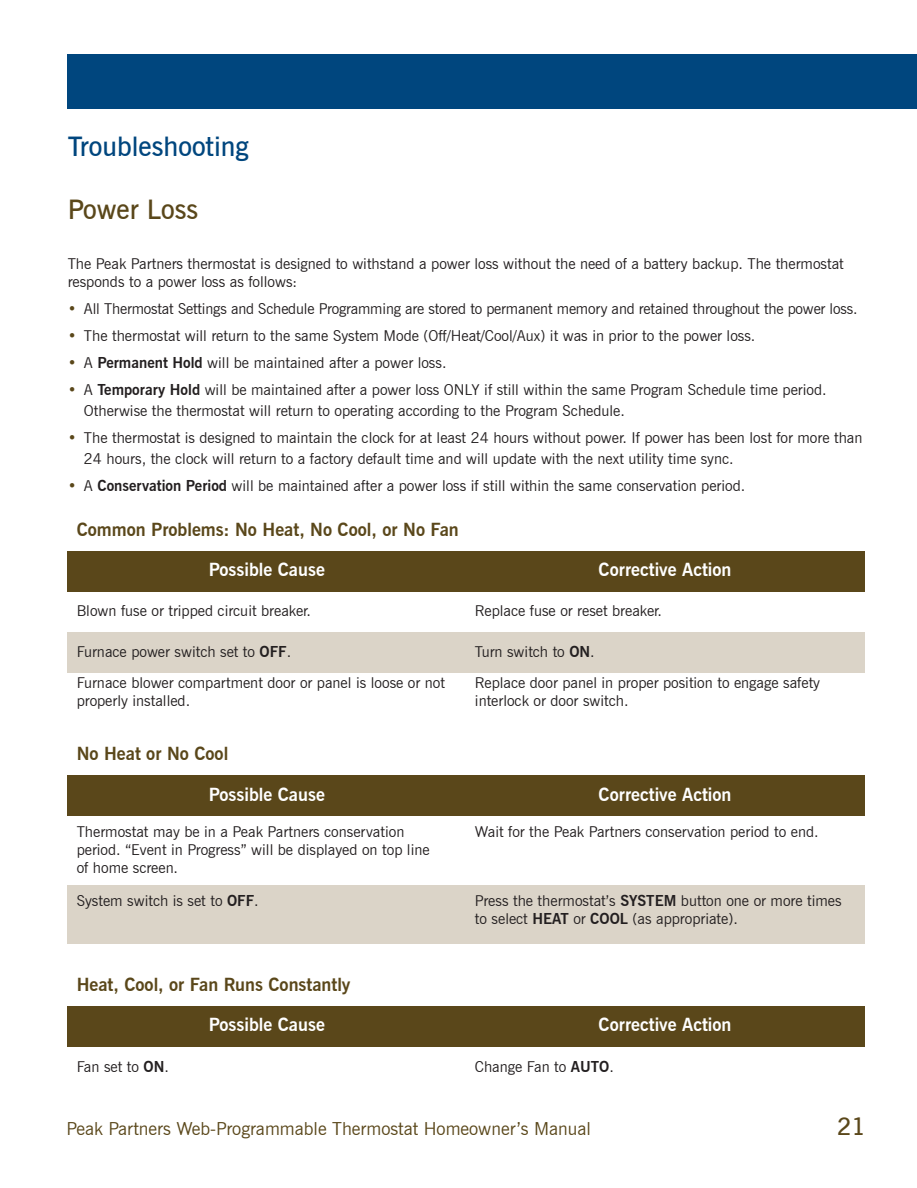
<style>
.page{position:relative;width:917px;height:1188px;background:#fff}
.page>*{position:absolute;margin:0;border:0;box-sizing:border-box;transform-origin:0 0}
.t1{font:600 27px "News Gothic BT";color:#00467e}
.t2{font:600 27px "News Gothic BT";color:#5a471a}
.t3{font:600 24px "News Gothic BT";color:#5a471a}
.t4{font:700 18px "News Gothic BT";color:#fff}
.t5{font:700 18px "News Gothic BT";color:#5a471a}
.t6{font:18px "News Gothic BT";color:#5a471a}
.t7{font:15px/18px "News Gothic BT";color:#231f20}
.s1{color:#5a471a}
.s2{font-weight:700}
</style>
<div class="page">
<div style="left:68px;top:55px;width:849px;height:54px;background:#00467e"></div>
<div style="left:68px;top:551px;width:398px;height:41px;background:#5a471a"></div>
<div style="left:466px;top:551px;width:398px;height:41px;background:#5a471a"></div>
<div style="left:68px;top:632px;width:398px;height:41px;background:#dbd4c8"></div>
<div style="left:466px;top:632px;width:398px;height:41px;background:#dbd4c8"></div>
<div style="left:68px;top:776px;width:398px;height:40px;background:#5a471a"></div>
<div style="left:466px;top:776px;width:398px;height:40px;background:#5a471a"></div>
<div style="left:68px;top:885px;width:398px;height:59px;background:#dbd4c8"></div>
<div style="left:466px;top:885px;width:398px;height:59px;background:#dbd4c8"></div>
<div style="left:68px;top:1006px;width:398px;height:41px;background:#5a471a"></div>
<div style="left:466px;top:1006px;width:398px;height:41px;background:#5a471a"></div>
<h1 class="t1" style="left:68px;top:130px;width:183px">Troubleshooting</h1>
<h1 class="t2" style="left:68px;top:193px;width:132px">Power Loss</h1>
<p class="t7" style="left:68px;top:255px;width:778px">The Peak Partners thermostat is designed to withstand a power loss without the need of a battery backup. The thermostat responds to a power loss as follows:</p>
<p class="t7" style="left:68px;top:300px;width:791px"><span class="s1">•</span> All Thermostat Settings and Schedule Programming are stored to permanent memory and retained throughout the power loss.</p>
<p class="t7" style="left:68px;top:327px;width:689px"><span class="s1">•</span> The thermostat will return to the same System Mode (Off/Heat/Cool/Aux) it was in prior to the power loss.</p>
<p class="t7" style="left:68px;top:354px;width:380px"><span class="s1">•</span> A <span class="s2">Permanent Hold</span> will be maintained after a power loss.</p>
<p class="t7" style="left:84px;top:379px;width:744px;line-height:21px;text-indent:-16px"><span class="s1">•</span> A <span class="s2">Temporary Hold</span> will be maintained after a power loss ONLY if still within the same Program Schedule time period.<br>Otherwise the thermostat will return to operating according to the Program Schedule.</p>
<p class="t7" style="left:84px;top:427px;width:780px;line-height:21px;text-indent:-16px"><span class="s1">•</span> The thermostat is designed to maintain the clock for at least 24 hours without power. If power has been lost for more than<br>24 hours, the clock will return to a factory default time and will update with the next utility time sync.</p>
<p class="t7" style="left:68px;top:477px;width:679px"><span class="s1">•</span> A <span class="s2">Conservation Period</span> will be maintained after a power loss if still within the same conservation period.</p>
<p class="t5" style="left:77px;top:518px;width:384px">Common Problems: No Heat, No Cool, or No Fan</p>
<p class="t4" style="left:209px;top:559px;width:118px">Possible Cause</p>
<p class="t4" style="left:599px;top:559px;width:134px">Corrective Action</p>
<p class="t7" style="left:77px;top:601px;width:236px">Blown fuse or tripped circuit breaker.</p>
<p class="t7" style="left:475px;top:601px;width:189px">Replace fuse or reset breaker.</p>
<p class="t7" style="left:77px;top:642px;width:216px">Furnace power switch set to <span class="s2">OFF</span>.</p>
<p class="t7" style="left:475px;top:642px;width:121px">Turn switch to <span class="s2">ON</span>.</p>
<p class="t7" style="left:77px;top:674px;width:370px">Furnace blower compartment door or panel is loose or not properly installed.</p>
<p class="t7" style="left:475px;top:674px;width:347px">Replace door panel in proper position to engage safety interlock or door switch.</p>
<p class="t5" style="left:77px;top:743px;width:153px">No Heat or No Cool</p>
<p class="t4" style="left:209px;top:783px;width:118px">Possible Cause</p>
<p class="t4" style="left:599px;top:783px;width:134px">Corrective Action</p>
<p class="t7" style="left:77px;top:822px;width:354px">Thermostat may be in a Peak Partners conservation period. “Event in Progress” will be displayed on top line of home screen.</p>
<p class="t7" style="left:475px;top:822px;width:345px">Wait for the Peak Partners conservation period to end.</p>
<p class="t7" style="left:77px;top:891px;width:184px">System switch is set to <span class="s2">OFF</span>.</p>
<p class="t7" style="left:475px;top:891px;width:368px">Press the thermostat’s <span class="s2">SYSTEM</span> button one or more times to select <span class="s2">HEAT</span> or <span class="s2">COOL</span> (as appropriate).</p>
<p class="t5" style="left:77px;top:973px;width:275px">Heat, Cool, or Fan Runs Constantly</p>
<p class="t4" style="left:209px;top:1014px;width:118px">Possible Cause</p>
<p class="t4" style="left:599px;top:1014px;width:134px">Corrective Action</p>
<p class="t7" style="left:77px;top:1058px;width:94px">Fan set to <span class="s2">ON</span>.</p>
<p class="t7" style="left:475px;top:1058px;width:140px">Change Fan to <span class="s2">AUTO</span>.</p>
<p class="t6" style="left:66px;top:1118px;width:526px">Peak Partners Web-Programmable Thermostat Homeowner’s Manual</p>
<h2 class="t3" style="left:837px;top:1112px;width:30px">21</h2>
</div>
